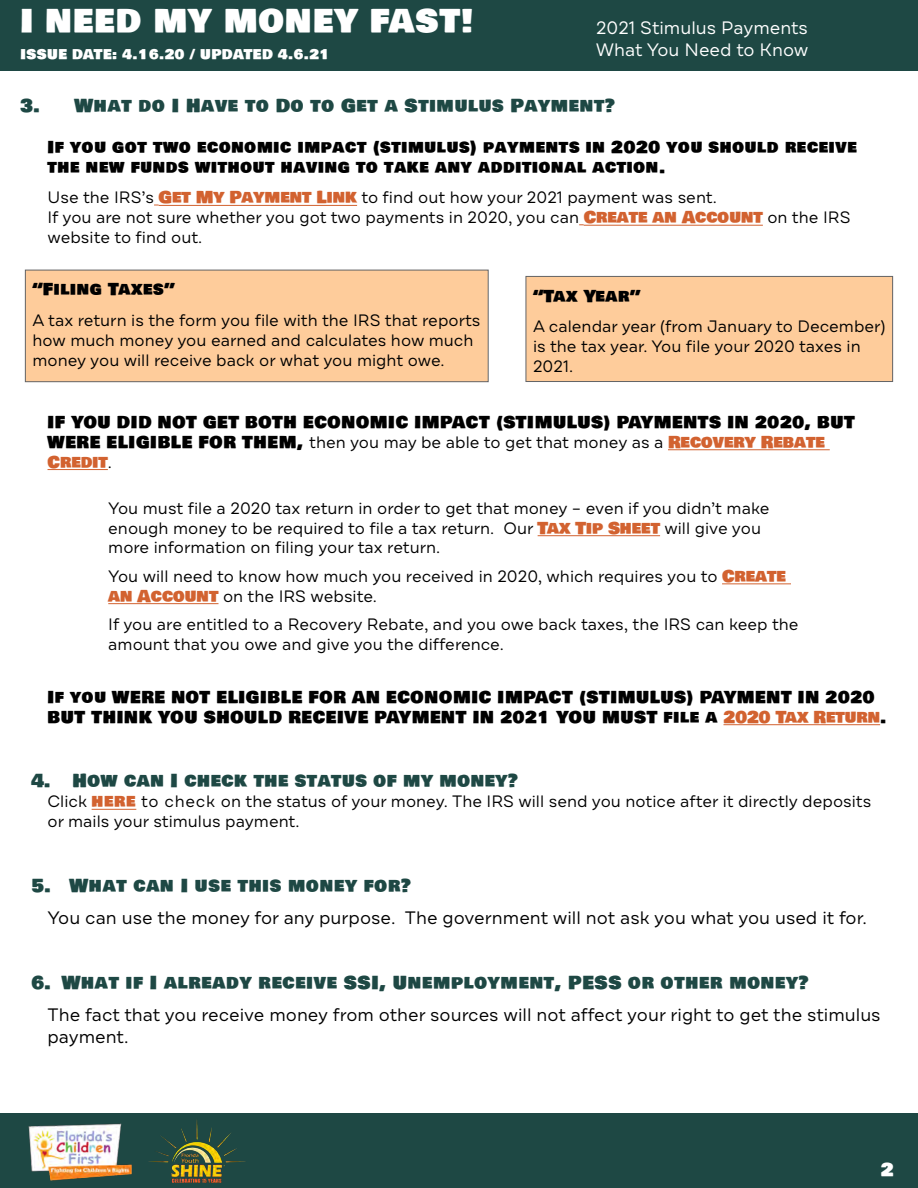
<style>
.page{position:relative;width:918px;height:1188px;background:#fff}
.page>*{position:absolute;margin:0;border:0;box-sizing:border-box;transform-origin:0 0}
.t1{font:31.5px "Bowlby One SC";letter-spacing:.04em;color:#fff}
.t2{font:18px/21.6px "Draft B";color:#000}
.t3{font:18px "Bowlby One SC";letter-spacing:.04em;color:#1e4844}
.t4{font:18px/21.6px "Draft B";color:#fff}
.t5{font:18px "Bowlby One SC";color:#fff}
.t6{font:16.5px/19.8px "Draft B";color:#000}
.t7{font:16.5px/19.8px "Bowlby One SC";letter-spacing:.04em;color:#000}
.t8{font:16.5px "Bowlby One SC";color:#d26230}
.t9{font:13.5px "Bowlby One SC";letter-spacing:.04em;color:#fff}
.s1{font-family:"Bowlby One SC";color:#d26230}
.s2{font-family:"Bowlby One SC"}
.s3{font-family:"Draft B";color:#000}
.s4{color:#d26230}
</style>
<div class="page">
<hr style="left:159px;top:205px;width:198px;height:1px;background:#d26230">
<hr style="left:584px;top:225px;width:179px;height:1px;background:#d26230">
<hr style="left:668px;top:449px;width:162px;height:1px;background:#d26230">
<hr style="left:48px;top:469px;width:60px;height:1px;background:#d26230">
<hr style="left:538px;top:535px;width:122px;height:1px;background:#d26230">
<hr style="left:722px;top:583px;width:69px;height:1px;background:#d26230">
<hr style="left:108px;top:603px;width:111px;height:1px;background:#d26230">
<hr style="left:724px;top:724px;width:156px;height:1px;background:#d26230">
<hr style="left:92px;top:809px;width:44px;height:1px;background:#d26230">
<div style="left:0;top:1113px;width:918px;height:75px;background:#1e4844"></div>
<div style="left:0;top:0;width:918px;height:71px;background:#1e4844"></div>
<img style="left:28px;top:1123px;width:104px;height:58px">
<img style="left:148px;top:1120px;width:98px;height:63px">
<div style="left:25px;top:270px;width:463px;height:112px;background:#fecc9b"></div>
<div style="left:25px;top:270px;width:464px;height:112px;border:1px solid #636466"></div>
<div style="left:526px;top:276px;width:367px;height:106px;background:#fecc9b"></div>
<div style="left:526px;top:276px;width:367px;height:106px;border:1px solid #636466"></div>
<h1 class="t1" style="left:21px;top:-3px;width:454px">I NEED MY MONEY FAST!</h1>
<p class="t9" style="left:21px;top:44px;width:311px">ISSUE DATE: 4.16.20 / UPDATED 4.6.21</p>
<p class="t4" style="left:596px;top:17px;width:214px">2021 Stimulus Payments<br>What You Need to Know</p>
<p class="t3" style="left:21px;top:92px;width:596px">3. What do I Have to Do to Get a Stimulus Payment?</p>
<p class="t7" style="left:48px;top:138px;width:811px">If you got two economic impact (stimulus) payments in 2020 you should receive the new funds without having to take any additional action.</p>
<p class="t6" style="left:48px;top:188px;width:805px">Use the IRS’s <span class="s1">Get My Payment Link</span> to find out how your 2021 payment was sent.<br>If you are not sure whether you got two payments in 2020, you can <span class="s1">Create an Account</span> on the IRS website to find out.</p>
<p class="t7" style="left:32px;top:280px;width:143px">“Filing Taxes”</p>
<p class="t6" style="left:32px;top:310px;width:450px">A tax return is the form you file with the IRS that reports how much money you earned and calculates how much money you will receive back or what you might owe.</p>
<p class="t7" style="left:533px;top:286px;width:108px">“Tax Year”</p>
<p class="t6" style="left:533px;top:317px;width:354px">A calendar year (from January to December) is the tax year. You file your 2020 taxes in<br>2021.</p>
<p class="t7" style="left:48px;top:412px;width:809px">IF YOU DID NOT GET BOTH ECONOMIC IMPACT (STIMULUS) PAYMENTS IN 2020, BUT</p>
<p class="t6" style="left:48px;top:432px;width:779px"><span class="s2">WERE ELIGIBLE FOR THEM,</span> then you may be able to get that money as a <span class="s1">Recovery Rebate</span></p>
<p class="t8" style="left:48px;top:449px;width:66px">Credit<span class="s3">.</span></p>
<p class="t6" style="left:108px;top:498px;width:663px">You must file a 2020 tax return in order to get that money – even if you didn’t make enough money to be required to file a tax return. Our <span class="s1">Tax Tip Sheet</span> will give you more information on filing your tax return.</p>
<p class="t6" style="left:108px;top:566px;width:679px">You will need to know how much you received in 2020, which requires you to <span class="s1">Create an Account</span> on the IRS website.</p>
<p class="t6" style="left:108px;top:614px;width:692px">If you are entitled to a Recovery Rebate, and you owe back taxes, the IRS can keep the amount that you owe and give you the difference.</p>
<p class="t7" style="left:48px;top:687px;width:840px">If you WERE NOT ELIGIBLE FOR AN ECONOMIC IMPACT (STIMULUS) PAYMENT IN 2020<br>BUT THINK YOU SHOULD RECEIVE PAYMENT IN 2021 YOU MUST file a <span class="s4">2020 Tax Return</span>.</p>
<p class="t3" style="left:31px;top:768px;width:488px">4. How can I check the status of my money?</p>
<p class="t6" style="left:48px;top:792px;width:825px">Click <span class="s1">here</span> to check on the status of your money. The IRS will send you notice after it directly deposits or mails your stimulus payment.</p>
<p class="t3" style="left:31px;top:872px;width:381px">5. What can I use this money for?</p>
<p class="t2" style="left:48px;top:907px;width:821px">You can use the money for any purpose. The government will not ask you what you used it for.</p>
<p class="t3" style="left:31px;top:969px;width:779px">6. What if I already receive SSI, Unemployment, PESS or other money?</p>
<p class="t2" style="left:48px;top:1005px;width:835px">The fact that you receive money from other sources will not affect your right to get the stimulus payment.</p>
<p class="t5" style="left:881px;top:1156px;width:14px">2</p>
</div>
